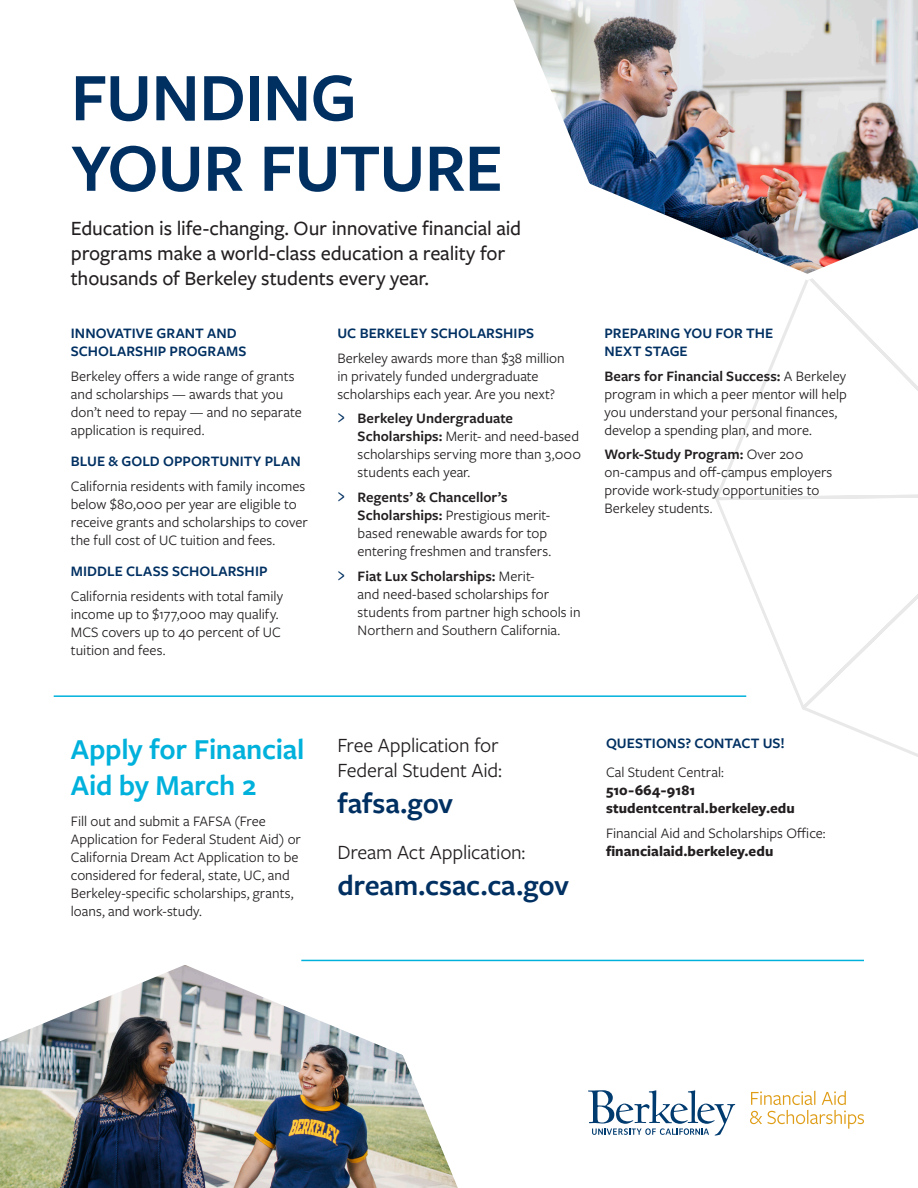
<style>
.page{position:relative;width:918px;height:1188px;background:#fff}
.page>*{position:absolute;margin:0;border:0;box-sizing:border-box;transform-origin:0 0}
.Title_new{font:600 70.5px/70.5px "Freight Sans Pro";letter-spacing:-.015em;color:#003062}
.t1{font:600 30px/36px "Freight Sans Pro";letter-spacing:-.01em;color:#00b1dc}
.t2{font:600 30px "Freight Sans Pro";letter-spacing:-.005em;color:#003062}
.t3{font:500 21px/25.2px "Freight Sans Pro";letter-spacing:-.01em;color:#231f20}
.t4{font:21px/25.2px "Freight Sans Pro";letter-spacing:-.01em;color:#231f20}
.t5{font:15px/18px "Freight Sans Pro";color:#231f20}
.t6{font:600 15px/18px "Freight Sans Pro";letter-spacing:.005em;color:#003062}
.t7{font:700 15px "Freight Sans Pro";letter-spacing:.005em;color:#231f20}
.s1{font-size:22.5px;color:#003062}
.s2{font-weight:600}
</style>
<div class="page">
<svg style="left:517px;top:284px;width:401px;height:678px"></svg>
<hr style="left:54px;top:695px;width:692px;height:2px;background:#00b1dc">
<hr style="left:301px;top:960px;width:563px;height:1px;background:#00b1dc">
<svg style="left:750px;top:1091px;width:114px;height:38px"></svg>
<svg style="left:588px;top:1090px;width:147px;height:46px"></svg>
<img style="left:513px;top:0;width:405px;height:284px">
<img style="left:0;top:959px;width:503px;height:229px">
<p class="Title_new" style="left:71px;top:59px;width:434px">FUNDING<br>YOUR FUTURE</p>
<p class="t3" style="left:71px;top:214px;width:452px">Education is life-changing. Our innovative financial aid programs make a world-class education a reality for thousands of Berkeley students every year.</p>
<p class="t6" style="left:71px;top:324px;width:177px">INNOVATIVE GRANT AND<br>SCHOLARSHIP PROGRAMS</p>
<p class="t5" style="left:71px;top:366px;width:233px">Berkeley offers a wide range of grants and scholarships — awards that you don’t need to repay — and no separate application is required.</p>
<p class="t6" style="left:71px;top:452px;width:231px">BLUE &amp; GOLD OPPORTUNITY PLAN</p>
<p class="t5" style="left:71px;top:476px;width:238px">California residents with family incomes below $80,000 per year are eligible to receive grants and scholarships to cover the full cost of UC tuition and fees.</p>
<p class="t6" style="left:71px;top:562px;width:198px">MIDDLE CLASS SCHOLARSHIP</p>
<p class="t5" style="left:71px;top:587px;width:214px">California residents with total family income up to $177,000 may qualify.<br>MCS covers up to 40 percent of UC tuition and fees.</p>
<p class="t6" style="left:337px;top:324px;width:198px">UC BERKELEY SCHOLARSHIPS</p>
<p class="t5" style="left:337px;top:348px;width:229px">Berkeley awards more than $38 million in privately funded undergraduate scholarships each year. Are you next?</p>
<p class="t5" style="left:358px;top:409px;width:225px;text-indent:-20px"><span class="s1">›</span> <span class="s2">Berkeley Undergraduate<br>Scholarships:</span> Merit- and need-based scholarships serving more than 3,000 students each year.</p>
<p class="t5" style="left:358px;top:488px;width:195px;text-indent:-20px"><span class="s1">›</span> <span class="s2">Regents’ &amp; Chancellor’s<br>Scholarships:</span> Prestigious merit&shy;based renewable awards for top entering freshmen and transfers.</p>
<p class="t5" style="left:358px;top:566px;width:224px;text-indent:-20px"><span class="s1">›</span> <span class="s2">Fiat Lux Scholarships:</span> Merit-<br>and need-based scholarships for students from partner high schools in Northern and Southern California.</p>
<p class="t6" style="left:604px;top:324px;width:170px">PREPARING YOU FOR THE<br>NEXT STAGE</p>
<p class="t5" style="left:604px;top:366px;width:244px"><span class="s2">Bears for Financial Success:</span> A Berkeley program in which a peer mentor will help you understand your personal finances, develop a spending plan, and more.</p>
<p class="t5" style="left:604px;top:445px;width:229px"><span class="s2">Work-Study Program:</span> Over 200 on-campus and off-campus employers provide work-study opportunities to<br>Berkeley students.</p>
<p class="t1" style="left:71px;top:730px;width:235px">Apply for Financial<br>Aid by March 2</p>
<p class="t5" style="left:71px;top:812px;width:232px">Fill out and submit a FAFSA (Free Application for Federal Student Aid) or California Dream Act Application to be considered for federal, state, UC, and Berkeley-specific scholarships, grants, loans, and work-study.</p>
<p class="t4" style="left:337px;top:732px;width:166px">Free Application for<br>Federal Student Aid:</p>
<p class="t2" style="left:337px;top:783px;width:117px">fafsa.gov</p>
<p class="t4" style="left:337px;top:839px;width:190px">Dream Act Application:</p>
<p class="t2" style="left:337px;top:865px;width:233px">dream.csac.ca.gov</p>
<p class="t6" style="left:606px;top:734px;width:180px">QUESTIONS? CONTACT US!</p>
<p class="t5" style="left:606px;top:763px;width:119px">Cal Student Central:</p>
<p class="t7" style="left:606px;top:780px;width:91px">510-664-9181</p>
<p class="t7" style="left:606px;top:798px;width:190px">studentcentral.berkeley.edu</p>
<p class="t5" style="left:606px;top:824px;width:221px">Financial Aid and Scholarships Office:</p>
<p class="t7" style="left:606px;top:841px;width:169px">financialaid.berkeley.edu</p>
</div>
